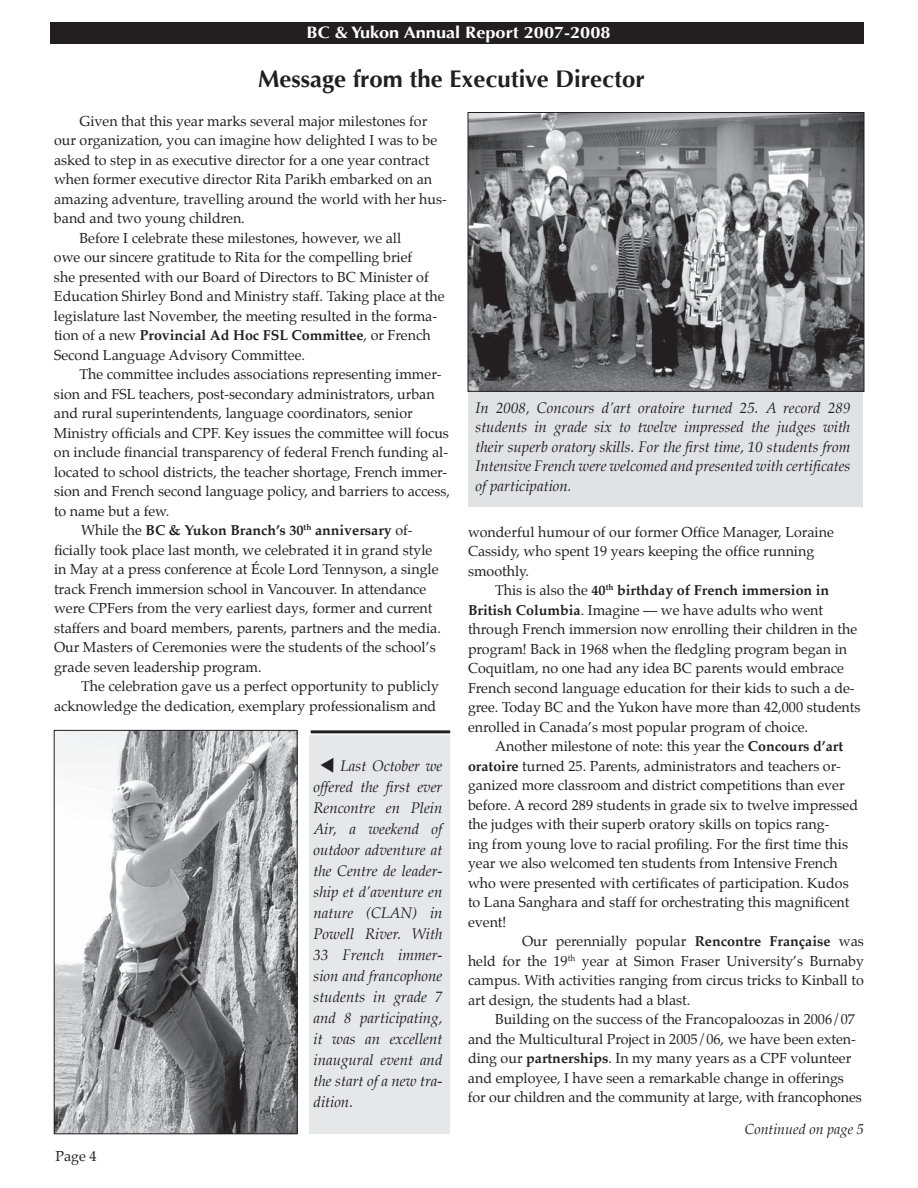
<style>
.page{position:relative;width:918px;height:1188px;background:#fff}
.page>*{position:absolute;margin:0;border:0;box-sizing:border-box;transform-origin:0 0}
.t1{font:700 24px "Optima";color:#231f20}
.t2{font:700 16.5px "Optima";color:#fff;scale:1.1 1}
.t3{font:italic 15px/21px "Palatino";color:#231f20;text-align:justify}
.t4{font:14.25px/19.5px "Palatino";color:#231f20}
.t5{font:700 14.25px "Palatino";color:#231f20}
.t6{font:italic 14.25px "Palatino";color:#231f20}
.s1{font-weight:400}
.s2{font-weight:700}
</style>
<div class="page">
<div style="left:310px;top:735px;width:140px;height:399px;background:#e6e7e9"></div>
<div style="left:469px;top:388px;width:394px;height:119px;background:#e1e2e4"></div>
<img style="left:470px;top:114px;width:392px;height:276px">
<div style="left:468px;top:112px;width:396px;height:280px;border:1px solid #231f20"></div>
<img style="left:56px;top:732px;width:239px;height:400px">
<div style="left:54px;top:730px;width:243px;height:404px;border:1px solid #231f20"></div>
<hr style="left:311px;top:730px;width:139px;height:3px;background:#231f20">
<div style="left:51px;top:23px;width:813px;height:21px;background:#231f20"></div>
<p class="t2" style="left:307px;top:23px;width:278px">BC &amp; Yukon Annual Report 2007-2008</p>
<h1 class="t1" style="left:258px;top:64px;width:388px">Message from the Executive Director</h1>
<p class="t4" style="left:79px;top:112px;width:349px">Given that this year marks several major milestones for</p>
<p class="t4" style="left:54px;top:132px;width:385px">our organization, you can imagine how delighted I was to be</p>
<p class="t4" style="left:54px;top:151px;width:377px">asked to step in as executive director for a one year contract</p>
<p class="t4" style="left:54px;top:171px;width:380px">when former executive director Rita Parikh embarked on an</p>
<p class="t4" style="left:54px;top:190px;width:394px">amazing adventure, travelling around the world with her hus-</p>
<p class="t4" style="left:54px;top:210px;width:192px">band and two young children.</p>
<p class="t4" style="left:79px;top:229px;width:323px">Before I celebrate these milestones, however, we all</p>
<p class="t4" style="left:54px;top:249px;width:360px">owe our sincere gratitude to Rita for the compelling brief</p>
<p class="t4" style="left:54px;top:268px;width:376px">she presented with our Board of Directors to BC Minister of</p>
<p class="t4" style="left:54px;top:288px;width:392px">Education Shirley Bond and Ministry staff. Taking place at the</p>
<p class="t4" style="left:54px;top:307px;width:385px">legislature last November, the meeting resulted in the forma-</p>
<p class="t5" style="left:54px;top:327px;width:378px"><span class="s1">tion of a new</span> Provincial Ad Hoc FSL Committee<span class="s1">, or French</span></p>
<p class="t4" style="left:54px;top:346px;width:253px">Second Language Advisory Committee.</p>
<p class="t4" style="left:79px;top:366px;width:363px">The committee includes associations representing immer-</p>
<p class="t4" style="left:54px;top:385px;width:382px">sion and FSL teachers, post-secondary administrators, urban</p>
<p class="t4" style="left:54px;top:405px;width:360px">and rural superintendents, language coordinators, senior</p>
<p class="t4" style="left:54px;top:424px;width:397px">Ministry officials and CPF. Key issues the committee will focus</p>
<p class="t4" style="left:54px;top:444px;width:396px">on include financial transparency of federal French funding al-</p>
<p class="t4" style="left:54px;top:463px;width:395px">located to school districts, the teacher shortage, French immer-</p>
<p class="t4" style="left:54px;top:483px;width:397px">sion and French second language policy, and barriers to access,</p>
<p class="t4" style="left:54px;top:502px;width:117px">to name but a few.</p>
<p class="t5" style="left:81px;top:522px;width:333px"><span class="s1">While the</span> BC &amp; Yukon Branch’s 30<sup>th</sup> anniversary <span class="s1">of-</span></p>
<p class="t4" style="left:54px;top:541px;width:380px">ficially took place last month, we celebrated it in grand style</p>
<p class="t4" style="left:54px;top:561px;width:386px">in May at a press conference at École Lord Tennyson, a single</p>
<p class="t4" style="left:54px;top:580px;width:374px">track French immersion school in Vancouver. In attendance</p>
<p class="t4" style="left:54px;top:600px;width:380px">were CPFers from the very earliest days, former and current</p>
<p class="t4" style="left:54px;top:619px;width:388px">staffers and board members, parents, partners and the media.</p>
<p class="t4" style="left:54px;top:639px;width:383px">Our Masters of Ceremonies were the students of the school’s</p>
<p class="t4" style="left:54px;top:658px;width:209px">grade seven leadership program.</p>
<p class="t4" style="left:81px;top:678px;width:359px">The celebration gave us a perfect opportunity to publicly</p>
<p class="t4" style="left:54px;top:697px;width:384px">acknowledge the dedication, exemplary professionalism and</p>
<p class="t4" style="left:55px;top:1147px;width:43px">Page 4</p>
<p class="t3" style="left:314px;top:757px;width:131px;text-indent:27px">Last October we offered the first ever Rencontre en Plein Air, a weekend of outdoor adventure at the Centre de leader&shy;ship et d’aventure en nature (CLAN) in Powell River. With 33 French immer&shy;sion and francophone students in grade 7 and 8 participating, it was an excellent inaugural event and the start of a new tra&shy;dition.</p>
<p class="t3" style="left:475px;top:400px;width:377px;line-height:19.5px">In 2008, Concours d’art oratoire turned 25. A record 289 students in grade six to twelve impressed the judges with their superb oratory skills. For the first time, 10 students from Intensive French were welcomed and presented with certificates of participation.</p>
<p class="t4" style="left:468px;top:523px;width:367px">wonderful humour of our former Office Manager, Loraine<br>Cassidy, who spent 19 years keeping the office running smoothly.</p>
<p class="t4" style="left:468px;top:582px;width:394px;text-indent:27px">This is also the <span class="s2">40</span><sup>th</sup> <span class="s2">birthday of French immersion in British Columbia</span>. Imagine — we have adults who went through French immersion now enrolling their children in the program! Back in 1968 when the fledgling program began in Coquitlam, no one had any idea BC parents would embrace French second language education for their kids to such a de&shy;gree. Today BC and the Yukon have more than 42,000 students enrolled in Canada’s most popular program of choice.</p>
<p class="t4" style="left:468px;top:738px;width:392px;text-indent:27px">Another milestone of note: this year the <span class="s2">Concours d’art oratoire</span> turned 25. Parents, administrators and teachers or&shy;ganized more classroom and district competitions than ever before. A record 289 students in grade six to twelve impressed the judges with their superb oratory skills on topics rang-<br>ing from young love to racial profiling. For the first time this year we also welcomed ten students from Intensive French who were presented with certificates of participation. Kudos to Lana Sanghara and staff for orchestrating this magnificent event!</p>
<p class="t4" style="left:468px;top:933px;width:398px;text-align:justify;text-indent:54px">Our perennially popular <span class="s2">Rencontre Française</span> was held for the 19<sup>th</sup> year at Simon Fraser University’s Burnaby campus. With activities ranging from circus tricks to Kinball to art design, the students had a blast.</p>
<p class="t4" style="left:468px;top:1011px;width:395px;text-indent:27px">Building on the success of the Francopaloozas in 2006/07 and the Multicultural Project in 2005/06, we have been exten&shy;ding our <span class="s2">partnerships</span>. In my many years as a CPF volunteer and employee, I have seen a remarkable change in offerings for our children and the community at large, with francophones</p>
<p class="t6" style="left:745px;top:1120px;width:121px">Continued on page 5</p>
</div>
